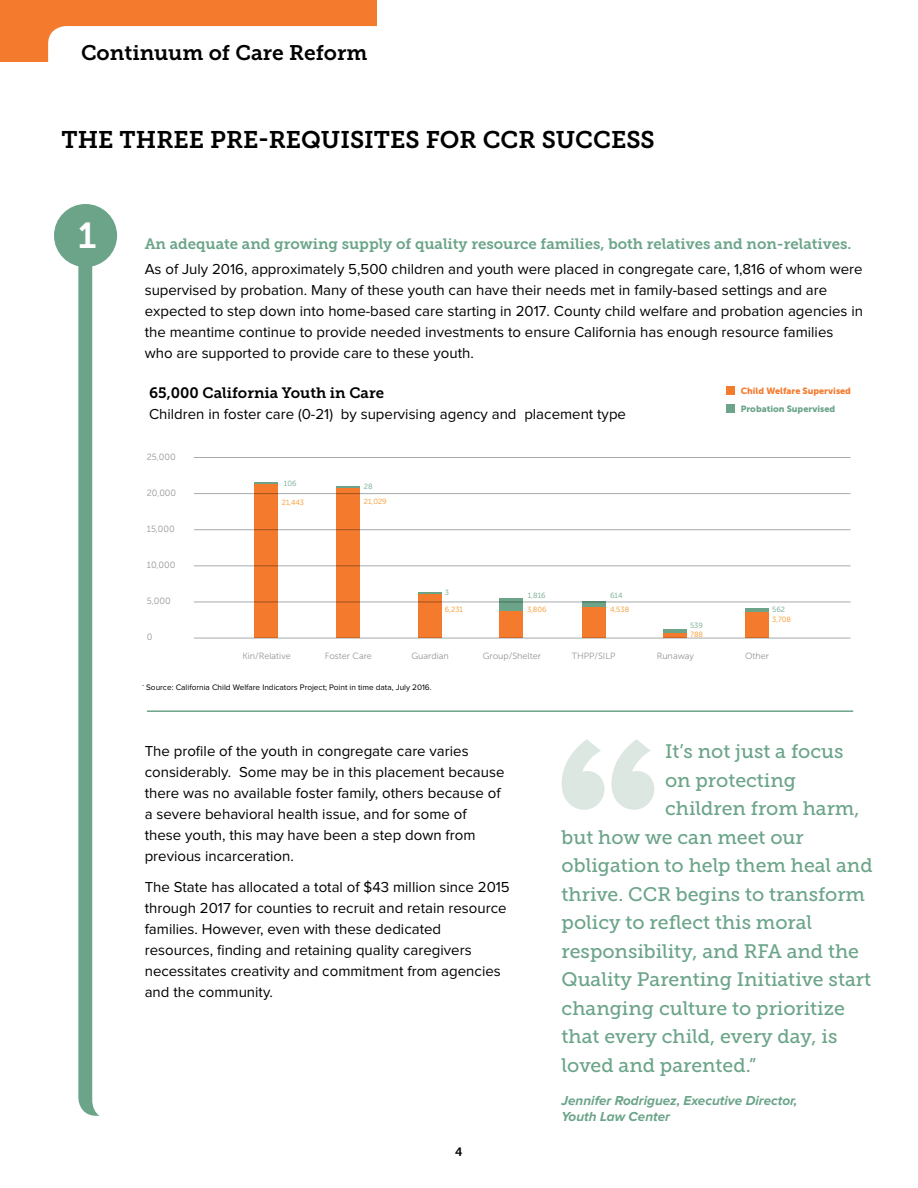
<style>
.page{position:relative;width:918px;height:1188px;background:#fff}
.page>*{position:absolute;margin:0;border:0;box-sizing:border-box;transform-origin:0 0}
.t1{font:36px "Museo Slab 700";color:#fff}
.t2{font:24px "Museo Slab 700";color:#000}
.t3{font:21px "Museo Slab 700";color:#000}
.t4{font:19.5px "Museo Slab 500";color:#6ba489}
.t5{font:15px/21px "Proxima Nova";color:#000}
.t6{font:15px "Museo Slab 700";color:#6ba489}
.t7{font:15px "Museo Slab 700";color:#000}
.t8{font:italic 700 13.5px/16.5px "Proxima Nova";color:#6ba489}
.t9{font:12px "Museo Slab 700";color:#000}
.t10{font:9px "Museo Sans 300";color:#939598}
.t11{font:9px "Museo Sans 900";color:#f47b2e}
.t12{font:9px "Museo Sans 900";color:#6ba489}
.t13{font:8.25px "Proxima Nova";color:#000}
.t14{font:7.5px "Museo Sans 300";color:#f7921e}
.t15{font:7.5px "Museo Sans 300";color:#6ba489}
</style>
<div class="page">
<div style="left:78px;top:247px;width:69px;height:869px;background:#6ba489;border-radius:18px"></div>
<div style="left:92px;top:244px;width:69px;height:875px;background:#fff;border-radius:18px"></div>
<div style="left:726px;top:387px;width:9px;height:8px;background:#f47b2e"></div>
<div style="left:726px;top:405px;width:9px;height:8px;background:#6ba489"></div>
<div style="left:418px;top:594px;width:23px;height:44px;background:#f47b2e"></div>
<svg style="left:418px;top:593px;width:23px;height:1px"></svg>
<div style="left:499px;top:611px;width:23px;height:27px;background:#f47b2e"></div>
<div style="left:499px;top:598px;width:23px;height:13px;background:#6ba489"></div>
<div style="left:582px;top:606px;width:24px;height:32px;background:#f47b2e"></div>
<div style="left:582px;top:601px;width:24px;height:5px;background:#6ba489"></div>
<div style="left:664px;top:633px;width:23px;height:5px;background:#f47b2e"></div>
<hr style="left:664px;top:629px;width:23px;height:4px;background:#6ba489">
<div style="left:745px;top:612px;width:24px;height:26px;background:#f47b2e"></div>
<hr style="left:745px;top:608px;width:24px;height:4px;background:#6ba489">
<div style="left:336px;top:488px;width:23px;height:150px;background:#f47b2e"></div>
<div style="left:254px;top:484px;width:24px;height:154px;background:#f47b2e"></div>
<svg style="left:336px;top:487px;width:23px;height:1px"></svg>
<svg style="left:254px;top:483px;width:24px;height:1px"></svg>
<hr style="left:194px;top:457px;width:657px;height:1px;background:#a7a9ac">
<hr style="left:194px;top:493px;width:657px;height:1px;background:#a7a9ac">
<hr style="left:194px;top:529px;width:657px;height:1px;background:#a7a9ac">
<hr style="left:194px;top:565px;width:657px;height:1px;background:#a7a9ac">
<hr style="left:194px;top:602px;width:657px;height:1px;background:#a7a9ac">
<hr style="left:194px;top:638px;width:657px;height:1px;background:#a7a9ac">
<div style="left:0;top:0;width:376px;height:61px;background:#f47b2e"></div>
<div style="left:48px;top:26px;width:350px;height:68px;background:#fff;border-radius:18px"></div>
<div style="left:54px;top:204px;width:63px;height:63px;background:#6ba489;border-radius:50%"></div>
<svg style="left:562px;top:739px;width:92px;height:71px"></svg>
<hr style="left:147px;top:710px;width:706px;height:2px;background:#6ba489">
<h3 class="t3" style="left:81px;top:41px;width:288px">Continuum of Care Reform</h3>
<h2 class="t2" style="left:62px;top:126px;width:595px">THE THREE PRE-REQUISITES FOR CCR SUCCESS</h2>
<h1 class="t1" style="left:78px;top:215px;width:20px">1</h1>
<p class="t6" style="left:145px;top:236px;width:708px">An adequate and growing supply of quality resource families, both relatives and non-relatives.</p>
<p class="t5" style="left:145px;top:259px;width:720px">As of July 2016, approximately 5,500 children and youth were placed in congregate care, 1,816 of whom were supervised by probation. Many of these youth can have their needs met in family-based settings and are expected to step down into home-based care starting in 2017. County child welfare and probation agencies in the meantime continue to provide needed investments to ensure California has enough resource families who are supported to provide care to these youth.</p>
<p class="t7" style="left:149px;top:384px;width:237px">65,000 California Youth in Care</p>
<p class="t5" style="left:149px;top:404px;width:479px">Children in foster care (0-21) by supervising agency and placement type</p>
<p class="t10" style="left:147px;top:452px;width:30px">25,000</p>
<p class="t10" style="left:147px;top:488px;width:31px">20,000</p>
<p class="t10" style="left:147px;top:524px;width:29px">15,000</p>
<p class="t10" style="left:147px;top:560px;width:30px">10,000</p>
<p class="t10" style="left:147px;top:596px;width:25px">5,000</p>
<p class="t10" style="left:147px;top:632px;width:7px">0</p>
<p class="t15" style="left:284px;top:479px;width:14px">106</p>
<p class="t15" style="left:364px;top:483px;width:10px">28</p>
<p class="t14" style="left:282px;top:499px;width:24px">21,443</p>
<p class="t14" style="left:364px;top:498px;width:24px">21,029</p>
<p class="t15" style="left:445px;top:588px;width:6px">3</p>
<p class="t15" style="left:528px;top:591px;width:19px">1,816</p>
<p class="t15" style="left:610px;top:591px;width:14px">614</p>
<p class="t14" style="left:445px;top:606px;width:20px">6,231</p>
<p class="t14" style="left:610px;top:606px;width:21px">4,538</p>
<p class="t14" style="left:527px;top:606px;width:21px">3,806</p>
<p class="t11" style="left:741px;top:386px;width:112px">Child Welfare Supervised</p>
<p class="t12" style="left:741px;top:404px;width:96px">Probation Supervised</p>
<p class="t15" style="left:690px;top:622px;width:14px">539</p>
<p class="t14" style="left:690px;top:630px;width:14px">788</p>
<p class="t15" style="left:772px;top:606px;width:14px">562</p>
<p class="t14" style="left:772px;top:615px;width:20px">3,708</p>
<p class="t10" style="left:242px;top:651px;width:50px">Kin/Relative</p>
<p class="t10" style="left:325px;top:651px;width:49px">Foster Care</p>
<p class="t10" style="left:411px;top:651px;width:39px">Guardian</p>
<p class="t10" style="left:483px;top:651px;width:60px">Group/Shelter</p>
<p class="t10" style="left:572px;top:651px;width:45px">THPP/SILP</p>
<p class="t10" style="left:657px;top:651px;width:39px">Runaway</p>
<p class="t10" style="left:745px;top:651px;width:25px">Other</p>
<p class="t13" style="left:142px;top:683px;width:291px"><sup>*</sup> Source: California Child Welfare Indicators Project; Point in time data, July 2016.</p>
<p class="t5" style="left:145px;top:740px;width:361px">The profile of the youth in congregate care varies considerably. Some may be in this placement because there was no available foster family, others because of a severe behavioral health issue, and for some of these youth, this may have been a step down from previous incarceration.</p>
<p class="t5" style="left:145px;top:877px;width:367px">The State has allocated a total of $43 million since 2015 through 2017 for counties to recruit and retain resource families. However, even with these dedicated resources, finding and retaining quality caregivers necessitates creativity and commitment from agencies and the community.</p>
<p class="t9" style="left:455px;top:1145px;width:9px">4</p>
<h3 class="t4" style="left:665px;top:741px;width:180px">It’s not just a focus</h3>
<h3 class="t4" style="left:665px;top:769px;width:133px">on protecting</h3>
<h3 class="t4" style="left:665px;top:798px;width:196px">children from harm,</h3>
<h3 class="t4" style="left:562px;top:826px;width:244px">but how we can meet our</h3>
<h3 class="t4" style="left:562px;top:855px;width:313px">obligation to help them heal and</h3>
<h3 class="t4" style="left:562px;top:883px;width:305px">thrive. CCR begins to transform</h3>
<h3 class="t4" style="left:562px;top:912px;width:252px">policy to reflect this moral</h3>
<h3 class="t4" style="left:562px;top:940px;width:299px">responsibility, and RFA and the</h3>
<h3 class="t4" style="left:562px;top:969px;width:311px">Quality Parenting Initiative start</h3>
<h3 class="t4" style="left:562px;top:997px;width:285px">changing culture to prioritize</h3>
<h3 class="t4" style="left:562px;top:1026px;width:277px">that every child, every day, is</h3>
<h3 class="t4" style="left:562px;top:1054px;width:196px">loved and parented.”</h3>
<p class="t8" style="left:562px;top:1092px;width:237px">Jennifer Rodriguez, Executive Director,<br>Youth Law Center</p>
</div>
